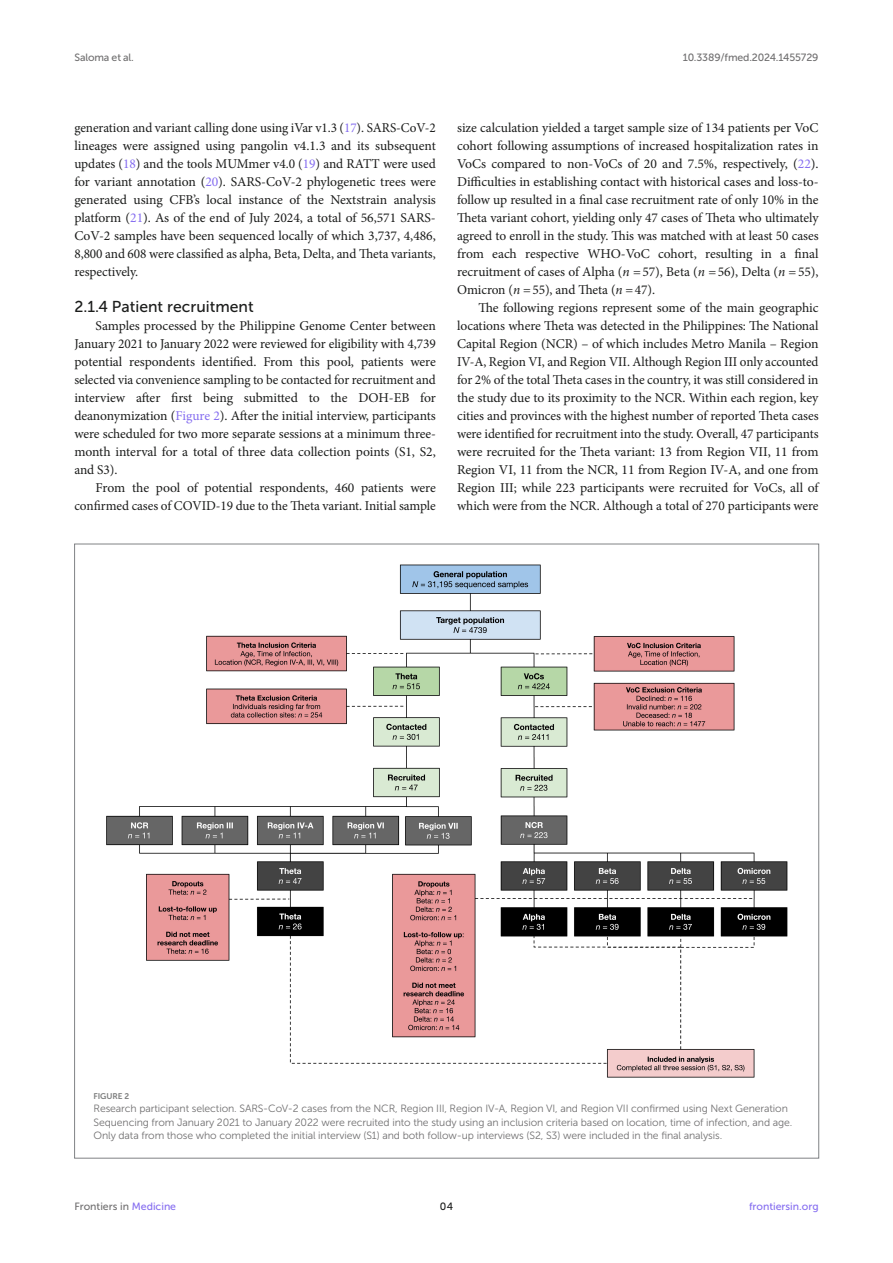
<style>
.page{position:relative;width:893px;height:1263px;background:#fff}
.page>*{position:absolute;margin:0;border:0;box-sizing:border-box;transform-origin:0 0}
.HEAD_3{font:15.75px "Museo Sans 500";color:#1b1c1b}
.TEXT{font:13.5px/18px "Minion Pro";letter-spacing:-.005em;color:#1b1c1b;text-align:justify}
.TEXT_FLUSH{font:13.5px/18px "Minion Pro";letter-spacing:-.005em;color:#1b1c1b;text-align:justify}
.FIG_LEG{font:10.5px/13.5px "Museo Sans 300";letter-spacing:-.01em;color:#706f70}
.t1{font:10.5px "Museo Sans 500";letter-spacing:-.015em;color:#706f70}
.t2{font:10.5px "Museo Sans 500";color:#856df0}
.t3{font:10.5px "Museo Sans 500";color:#1b1c1b}
.FIG_HD{font:8.25px "Museo Sans 700";letter-spacing:-.01em;color:#7e7f7f}
.s1{color:#856df0}
.s2{font-style:italic}
</style>
<div class="page">
<img style="left:106px;top:564px;width:682px;height:514px">
<p class="t1" style="left:74px;top:51px;width:61px">Saloma et al.</p>
<p class="t1" style="left:683px;top:51px;width:137px">10.3389/fmed.2024.1455729</p>
<p class="TEXT" style="left:74px;top:119px;width:363px">generation and variant calling done using iVar v1.3 (<span class="s1">17</span>). SARS-CoV-2 lineages were assigned using pangolin v4.1.3 and its subsequent updates (<span class="s1">18</span>) and the tools MUMmer v4.0 (<span class="s1">19</span>) and RATT were used for variant annotation (<span class="s1">20</span>). SARS-CoV-2 phylogenetic trees were generated using CFB’s local instance of the Nextstrain analysis platform (<span class="s1">21</span>). As of the end of July 2024, a total of 56,571 SARS-CoV-2 samples have been sequenced locally of which 3,737, 4,486, 8,800 and 608 were classified as alpha, Beta, Delta, and Theta variants, respectively.</p>
<p class="HEAD_3" style="left:74px;top:298px;width:181px">2.1.4 Patient recruitment</p>
<p class="TEXT_FLUSH" style="left:74px;top:317px;width:363px;text-indent:21px">Samples processed by the Philippine Genome Center between January 2021 to January 2022 were reviewed for eligibility with 4,739 potential respondents identified. From this pool, patients were selected via convenience sampling to be contacted for recruitment and interview after first being submitted to the DOH-EB for deanonymization (<span class="s1">Figure 2</span>). After the initial interview, participants were scheduled for two more separate sessions at a minimum three&shy;month interval for a total of three data collection points (S1, S2, and S3).</p>
<p class="TEXT" style="left:74px;top:479px;width:363px;text-align:right">From the pool of potential respondents, 460 patients were confirmed cases of COVID-19 due to the Theta variant. Initial sample</p>
<p class="TEXT" style="left:457px;top:119px;width:363px">size calculation yielded a target sample size of 134 patients per VoC cohort following assumptions of increased hospitalization rates in VoCs compared to non-VoCs of 20 and 7.5%, respectively, (<span class="s1">22</span>).<br>Difficulties in establishing contact with historical cases and loss-to&shy;follow up resulted in a final case recruitment rate of only 10% in the Theta variant cohort, yielding only 47 cases of Theta who ultimately agreed to enroll in the study. This was matched with at least 50 cases from each respective WHO-VoC cohort, resulting in a final recruitment of cases of Alpha (<span class="s2">n</span> =57), Beta (<span class="s2">n</span> =56), Delta (<span class="s2">n</span> =55), Omicron (<span class="s2">n</span> =55), and Theta (<span class="s2">n</span> =47).</p>
<p class="TEXT" style="left:457px;top:299px;width:363px;text-indent:21px">The following regions represent some of the main geographic locations where Theta was detected in the Philippines: The National Capital Region (NCR) – of which includes Metro Manila – Region IV-A, Region VI, and Region VII. Although Region III only accounted for 2% of the total Theta cases in the country, it was still considered in the study due to its proximity to the NCR. Within each region, key cities and provinces with the highest number of reported Theta cases were identified for recruitment into the study. Overall, 47 participants were recruited for the Theta variant: 13 from Region VII, 11 from Region VI, 11 from the NCR, 11 from Region IV-A, and one from Region III; while 223 participants were recruited for VoCs, all of which were from the NCR. Although a total of 270 participants were</p>
<p class="FIG_HD" style="left:94px;top:1091px;width:37px">FIGURE 2</p>
<p class="FIG_LEG" style="left:94px;top:1102px;width:700px">Research participant selection. SARS-CoV-2 cases from the NCR, Region III, Region IV-A, Region VI, and Region VII confirmed using Next Generation<br>Sequencing from January 2021 to January 2022 were recruited into the study using an inclusion criteria based on location, time of infection, and age.<br>Only data from those who completed the initial interview (S1) and both follow-up interviews (S2, S3) were included in the final analysis.</p>
<p class="t1" style="left:74px;top:1200px;width:103px">Frontiers in <span class="s1">Medicine</span></p>
<p class="t3" style="left:440px;top:1200px;width:15px">04</p>
<p class="t2" style="left:749px;top:1200px;width:71px">frontiersin.org</p>
</div>
